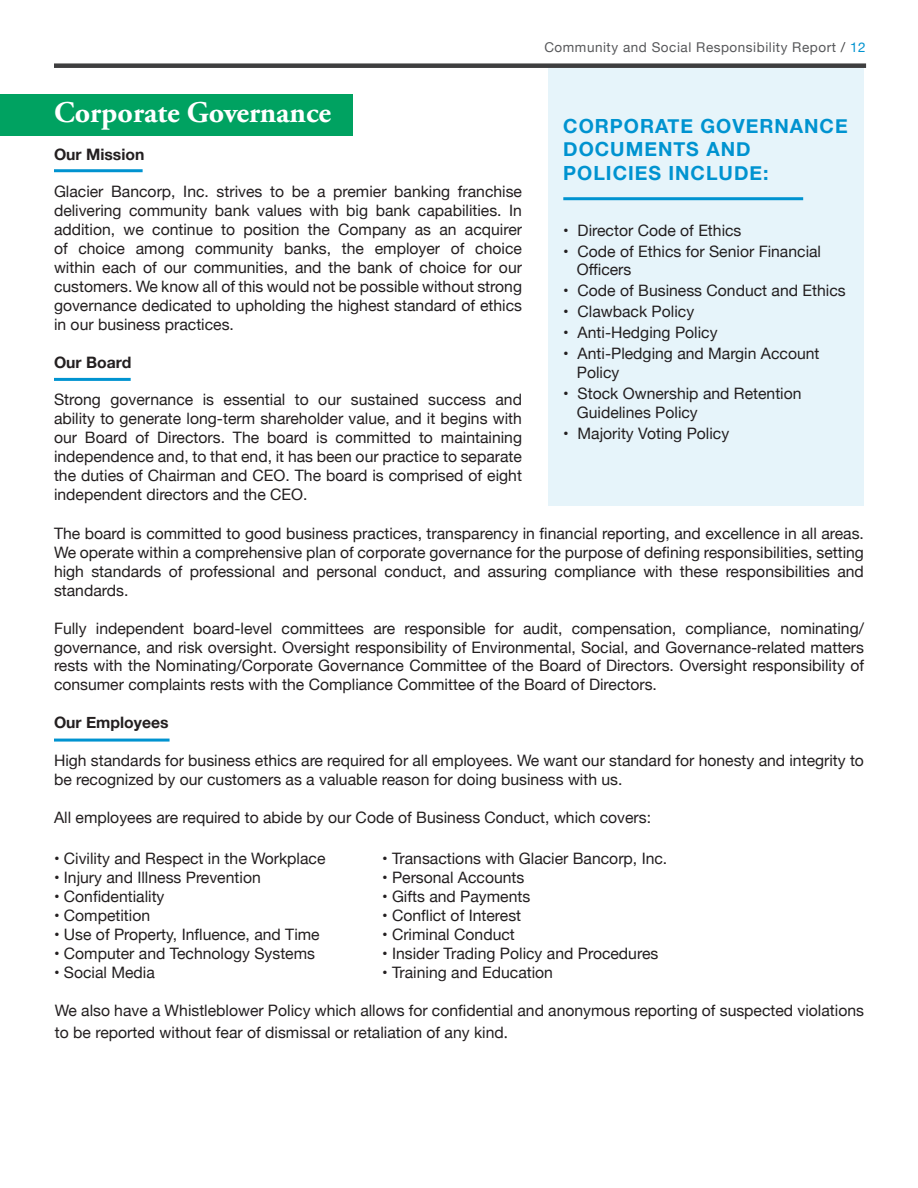
<style>
.page{position:relative;width:918px;height:1188px;background:#fff}
.page>*{position:absolute;margin:0;border:0;box-sizing:border-box;transform-origin:0 0}
.t1{font:700 30px "Adobe Garamond Pro";color:#fff}
.t2{font:700 19.5px/23.4px "Helvetica Neue";letter-spacing:.05em;color:#0093d0}
.t3{font:15.75px/18.9px "Helvetica Neue";color:#231f20;text-align:justify}
.t4{font:700 15.75px "Helvetica Neue";color:#231f20}
.t5{font:13.5px "Helvetica Neue";letter-spacing:.04em;color:#57585a}
.s1{color:#3e3e3f}
.s2{color:#0093d0}
.s3{font-family:"Minion Pro";font-size:18px}
</style>
<div class="page">
<div style="left:54px;top:63px;width:812px;height:5px;background:#3e3e3f"></div>
<div style="left:548px;top:68px;width:316px;height:437px;background:#e6f4fa"></div>
<div style="left:0;top:94px;width:352px;height:41px;background:#00a261"></div>
<hr style="left:563px;top:197px;width:240px;height:3px;background:#0093d0">
<hr style="left:54px;top:169px;width:89px;height:3px;background:#0093d0">
<hr style="left:54px;top:378px;width:77px;height:3px;background:#0093d0">
<hr style="left:54px;top:739px;width:116px;height:3px;background:#0093d0">
<p class="t1" style="left:54px;top:95px;width:279px">Corporate Governance</p>
<p class="t4" style="left:54px;top:142px;width:92px">Our Mission</p>
<p class="t3" style="left:54px;top:183px;width:470px">Glacier Bancorp, Inc. strives to be a premier banking franchise delivering community bank values with big bank capabilities. In addition, we continue to position the Company as an acquirer of choice among community banks, the employer of choice within each of our communities, and the bank of choice for our customers. We know all of this would not be possible without strong governance dedicated to upholding the highest standard of ethics in our business practices.</p>
<p class="t4" style="left:54px;top:350px;width:79px">Our Board</p>
<p class="t3" style="left:54px;top:391px;width:470px">Strong governance is essential to our sustained success and ability to generate long-term shareholder value, and it begins with our Board of Directors. The board is committed to maintaining independence and, to that end, it has been our practice to separate the duties of Chairman and CEO. The board is comprised of eight independent directors and the CEO.</p>
<p class="t5" style="left:544px;top:37px;width:323px">Community and Social Responsibility Report <span class="s1">/</span> <span class="s2">12</span></p>
<p class="t2" style="left:563px;top:115px;width:286px">CORPORATE GOVERNANCE<br>DOCUMENTS AND<br>POLICIES INCLUDE:</p>
<p class="t3" style="left:563px;top:221px;width:180px">• Director Code of Ethics</p>
<p class="t3" style="left:563px;top:242px;width:259px">• Code of Ethics for Senior Financial</p>
<p class="t3" style="left:577px;top:261px;width:56px">Officers</p>
<p class="t3" style="left:563px;top:282px;width:284px">• Code of Business Conduct and Ethics</p>
<p class="t3" style="left:563px;top:303px;width:132px">• Clawback Policy</p>
<p class="t3" style="left:563px;top:324px;width:156px">• Anti-Hedging Policy</p>
<p class="t3" style="left:563px;top:345px;width:258px">• Anti-Pledging and Margin Account</p>
<p class="t3" style="left:577px;top:364px;width:44px">Policy</p>
<p class="t3" style="left:563px;top:385px;width:240px">• Stock Ownership and Retention</p>
<p class="t3" style="left:577px;top:404px;width:123px">Guidelines Policy</p>
<p class="t3" style="left:563px;top:425px;width:167px">• Majority Voting Policy</p>
<p class="t3" style="left:54px;top:525px;width:812px">The board is committed to good business practices, transparency in financial reporting, and excellence in all areas.<br>We operate within a comprehensive plan of corporate governance for the purpose of defining responsibilities, setting high standards of professional and personal conduct, and assuring compliance with these responsibilities and standards.</p>
<p class="t3" style="left:54px;top:620px;width:812px">Fully independent board-level committees are responsible for audit, compensation, compliance, nominating/ governance, and risk oversight. Oversight responsibility of Environmental, Social, and Governance-related matters rests with the Nominating/Corporate Governance Committee of the Board of Directors. Oversight responsibility of consumer complaints rests with the Compliance Committee of the Board of Directors.</p>
<p class="t4" style="left:54px;top:710px;width:116px">Our Employees</p>
<p class="t3" style="left:54px;top:752px;width:812px">High standards for business ethics are required for all employees. We want our standard for honesty and integrity to be recognized by our customers as a valuable reason for doing business with us.</p>
<p class="t3" style="left:54px;top:809px;width:599px">All employees are required to abide by our Code of Business Conduct, which covers:</p>
<p class="t3" style="left:54px;top:850px;width:273px">• Civility and Respect in the Workplace</p>
<p class="t3" style="left:54px;top:869px;width:208px">• Injury and Illness Prevention</p>
<p class="t3" style="left:54px;top:888px;width:112px">• Confidentiality</p>
<p class="t3" style="left:54px;top:907px;width:98px">• Competition</p>
<p class="t3" style="left:54px;top:926px;width:267px">• Use of Property, Influence, and Time</p>
<p class="t3" style="left:54px;top:945px;width:263px">• Computer and Technology Systems</p>
<p class="t3" style="left:54px;top:964px;width:102px">• Social Media</p>
<p class="t3" style="left:382px;top:850px;width:287px">• Transactions with Glacier Bancorp, Inc.</p>
<p class="t3" style="left:382px;top:869px;width:144px">• Personal Accounts</p>
<p class="t3" style="left:382px;top:888px;width:150px">• Gifts and Payments</p>
<p class="t3" style="left:382px;top:907px;width:141px">• Conflict of Interest</p>
<p class="t3" style="left:382px;top:926px;width:134px">• Criminal Conduct</p>
<p class="t3" style="left:382px;top:945px;width:278px">• Insider Trading Policy and Procedures</p>
<p class="t3" style="left:382px;top:964px;width:172px">• Training and Education</p>
<p class="t3" style="left:55px;top:1001px;width:811px;line-height:21.6px">We also have a Whistleblower Policy which allows for confidential and anonymous reporting of suspected violations to be reported without fear of dismissal or retaliation of any kind<span class="s3">.</span></p>
</div>
